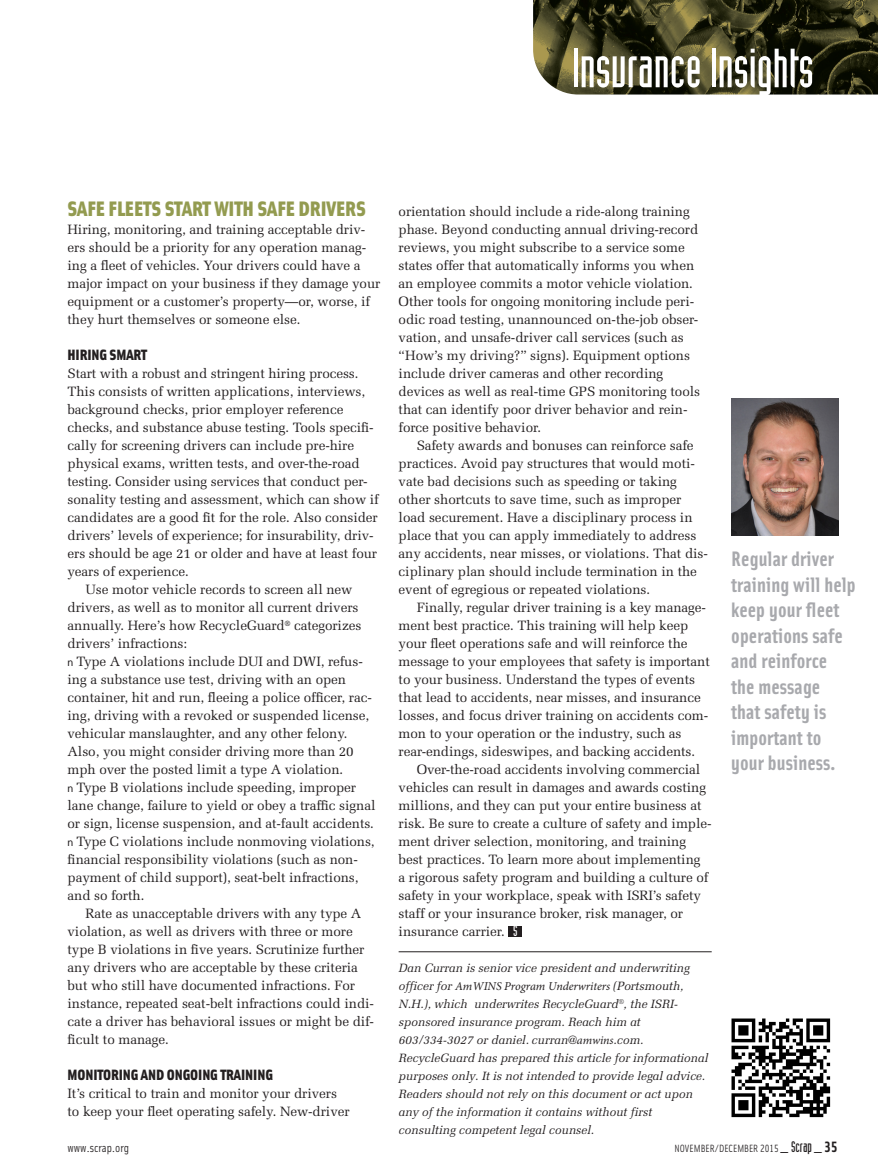
<style>
.page{position:relative;width:878px;height:1175px;background:#fff}
.page>*{position:absolute;margin:0;border:0;box-sizing:border-box;transform-origin:0 0}
.t1{font:54px "Industria Solid";color:#fff}
.Picture_Callout{font:21px/25.5px "Solex Bold Lining";letter-spacing:.005em;color:#a8a9ad}
.Insurance_Header{font:21px "Solex Black Lining";letter-spacing:-.005em;color:#939b50}
.Subhead_-_10{font:15px "Solex Black Lining";letter-spacing:-.005em;color:#231f20}
.t2{font:15px "Industria Solid";color:#fff}
.Body1{font:13.5px/18px "Melior";letter-spacing:-.005em;color:#231f20}
.Body{font:13.5px/18px "Melior";letter-spacing:-.005em;color:#231f20}
.Bio{font:italic 12px/18px "Melior";letter-spacing:-.005em;color:#231f20}
.Contents-Body{font:12px "Solex Regular Lining";color:#231f20}
.Contents-Body-2{font:10.5px "Solex Regular Lining";color:#231f20}
.s1{font-family:"Minion Pro"}
.s2{font-family:"Solex Bold Lining";font-size:18px}
.s3{font-family:"Industria Solid";font-size:15px}
.s4{font-family:"Solex Bold Lining";font-size:15px}
</style>
<div class="page">
<img style="left:533px;top:0;width:345px;height:94px">
<img style="left:731px;top:1018px;width:100px;height:100px">
<hr style="left:398px;top:951px;width:313px;height:1px;background:#231f20">
<div style="left:508px;top:926px;width:14px;height:10px;background:#231f20"></div>
<img style="left:731px;top:398px;width:107px;height:137px">
<h1 class="t1" style="left:571px;top:39px;width:243px">Insurance Insights</h1>
<p class="Insurance_Header" style="left:68px;top:194px;width:300px">SAFE FLEETS START WITH SAFE DRIVERS</p>
<p class="Body1" style="left:68px;top:220px;width:314px">Hiring, monitoring, and training acceptable driv&shy;ers should be a priority for any operation manag&shy;ing a fleet of vehicles. Your drivers could have a major impact on your business if they damage your equipment or a customer’s property—or, worse, if they hurt themselves or someone else.</p>
<p class="Subhead_-_10" style="left:68px;top:344px;width:81px">HIRING SMART</p>
<p class="Body1" style="left:68px;top:364px;width:313px">Start with a robust and stringent hiring process.<br>This consists of written applications, interviews, background checks, prior employer reference checks, and substance abuse testing. Tools specifi&shy;cally for screening drivers can include pre-hire physical exams, written tests, and over-the-road testing. Consider using services that conduct per&shy;sonality testing and assessment, which can show if candidates are a good fit for the role. Also consider drivers’ levels of experience; for insurability, driv&shy;ers should be age 21 or older and have at least four years of experience.</p>
<p class="Body" style="left:67px;top:580px;width:295px;text-indent:18px">Use motor vehicle records to screen all new drivers, as well as to monitor all current drivers annually. Here’s how RecycleGuard<sup>®</sup> categorizes drivers’ infractions:</p>
<p class="Body1" style="left:68px;top:652px;width:306px;text-indent:9px">Type A violations include DUI and DWI, refus&shy;ing a substance use test, driving with an open container, hit and run, fleeing a police officer, rac&shy;ing, driving with a revoked or suspended license, vehicular manslaughter, and any other felony.<br>Also, you might consider driving more than 20 mph over the posted limit a type A violation.</p>
<p class="Body1" style="left:68px;top:778px;width:309px;text-indent:9px">Type B violations include speeding, improper lane change, failure to yield or obey a traffic signal or sign, license suspension, and at-fault accidents.</p>
<p class="Body1" style="left:68px;top:832px;width:309px;text-indent:9px">Type C violations include nonmoving violations, financial responsibility violations (such as non&shy;payment of child support), seat-belt infractions, and so forth.</p>
<p class="Body" style="left:68px;top:904px;width:308px;text-indent:18px">Rate as unacceptable drivers with any type A violation, as well as drivers with three or more type B violations in five years. Scrutinize further any drivers who are acceptable by these criteria but who still have documented infractions. For instance, repeated seat-belt infractions could indi&shy;cate a driver has behavioral issues or might be dif&shy;ficult to manage.</p>
<p class="Subhead_-_10" style="left:68px;top:1064px;width:207px">MONITORING AND ONGOING TRAINING</p>
<p class="Body1" style="left:68px;top:1084px;width:284px">It’s critical to train and monitor your drivers to keep your fleet operating safely. New-driver</p>
<p class="Body1" style="left:398px;top:202px;width:303px">orientation should include a ride-along training phase. Beyond conducting annual driving-record reviews, you might subscribe to a service some states offer that automatically informs you when an employee commits a motor vehicle violation.<br>Other tools for ongoing monitoring include peri&shy;odic road testing, unannounced on-the-job obser&shy;vation, and unsafe-driver call services (such as “How’s my driving?” signs). Equipment options include driver cameras and other recording devices as well as real-time GPS monitoring tools that can identify poor driver behavior and rein&shy;force positive behavior.</p>
<p class="Body" style="left:398px;top:436px;width:311px;text-indent:18px">Safety awards and bonuses can reinforce safe practices. Avoid pay structures that would moti&shy;vate bad decisions such as speeding or taking other shortcuts to save time, such as improper load securement. Have a disciplinary process in place that you can apply immediately to address any accidents, near misses, or violations. That dis&shy;ciplinary plan should include termination in the event of egregious or repeated violations.</p>
<p class="Body" style="left:398px;top:598px;width:313px;text-indent:18px">Finally, regular driver training is a key manage&shy;ment best practice. This training will help keep your fleet operations safe and will reinforce the message to your employees that safety is important to your business. Understand the types of events that lead to accidents, near misses, and insurance losses, and focus driver training on accidents com&shy;mon to your operation or the industry, such as rear-endings, sideswipes, and backing accidents.</p>
<p class="Body" style="left:398px;top:760px;width:314px;text-indent:18px">Over-the-road accidents involving commercial vehicles can result in damages and awards costing millions, and they can put your entire business at risk. Be sure to create a culture of safety and imple&shy;ment driver selection, monitoring, and training best practices. To learn more about implementing<br>a rigorous safety program and building a culture of safety in your workplace, speak with ISRI’s safety staff or your insurance broker, risk manager, or insurance carrier.</p>
<p class="t2" style="left:513px;top:923px;width:6px">S</p>
<p class="Bio" style="left:398px;top:959px;width:311px">Dan Curran is senior vice president and underwriting officer for <span class="s1">AmWINS Program Underwriters</span> (Portsmouth, N.H.), which underwrites RecycleGuard<sup>®</sup>, the ISRI&shy;sponsored insurance program. Reach him at 603/334-3027 or daniel. curran@<span class="s1">amwins</span>.com.<br>RecycleGuard has prepared this article for informational purposes only. It is not intended to provide legal advice.<br>Readers should not rely on this document or act upon any of the information it contains without first consulting competent legal counsel.</p>
<p class="Picture_Callout" style="left:731px;top:545px;width:126px">Regular driver training will help keep your fleet operations safe and reinforce<br>the message<br>that safety is important to your business.</p>
<p class="Contents-Body" style="left:68px;top:1140px;width:63px">www.scrap.org</p>
<p class="Contents-Body-2" style="left:674px;top:1142px;width:164px">NOVEMBER/DECEMBER 2015 <span class="s2">_</span> <span class="s3">Scrap</span> <span class="s2">_</span> <span class="s4">35</span></p>
</div>
